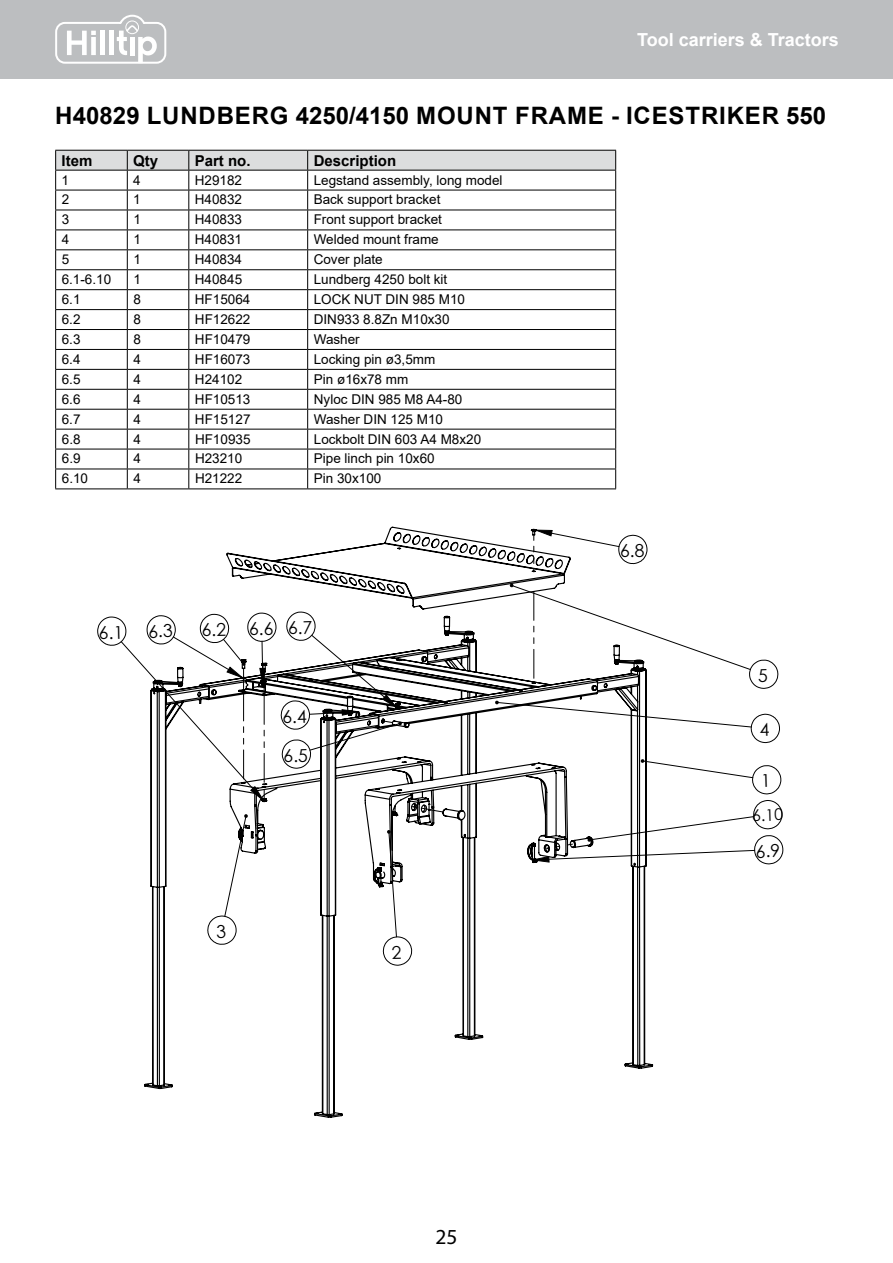
<style>
.page{position:relative;width:893px;height:1263px;background:#fff}
.page>*{position:absolute;margin:0;border:0;box-sizing:border-box;transform-origin:0 0}
.t1{font:700 24px "Arial";letter-spacing:.035em;color:#000}
.t2{font:21.45px "Myriad Pro";color:#000}
.t3{font:700 18px "Arial";color:#fff}
.t4{font:17.7px "Century Gothic";color:#000}
.t5{font:16.05px "Century Gothic";color:#000}
.t6{font:700 15px "Arial";color:#000}
.t7{font:13.5px "Arial";color:#000}
</style>
<div class="page">
<div style="left:0;top:0;width:893px;height:78px;background:#bcbec0"></div>
<svg style="left:55px;top:14px;width:112px;height:50px"></svg>
<svg style="left:55px;top:150px;width:561px;height:338px"></svg>
<hr style="left:55px;top:488px;width:72px;height:1px;background:#000">
<hr style="left:127px;top:488px;width:62px;height:1px;background:#000">
<hr style="left:189px;top:488px;width:119px;height:1px;background:#000">
<hr style="left:308px;top:488px;width:308px;height:1px;background:#000">
<svg style="left:120px;top:619px;width:635px;height:237px"></svg>
<svg style="left:143px;top:526px;width:512px;height:592px"></svg>
<svg style="left:587px;top:837px;width:5px;height:9px"></svg>
<svg style="left:412px;top:802px;width:32px;height:11px"></svg>
<svg style="left:381px;top:720px;width:12px;height:3px"></svg>
<svg style="left:533px;top:535px;width:1px;height:36px"></svg>
<svg style="left:533px;top:591px;width:1px;height:92px"></svg>
<svg style="left:544px;top:844px;width:17px;height:9px"></svg>
<svg style="left:243px;top:668px;width:1px;height:115px"></svg>
<svg style="left:567px;top:843px;width:6px;height:3px"></svg>
<svg style="left:264px;top:672px;width:1px;height:127px"></svg>
<svg style="left:392px;top:945px;width:9px;height:14px"></svg>
<svg style="left:217px;top:924px;width:8px;height:14px"></svg>
<svg style="left:149px;top:624px;width:23px;height:14px"></svg>
<svg style="left:202px;top:623px;width:24px;height:14px"></svg>
<svg style="left:284px;top:749px;width:23px;height:13px"></svg>
<svg style="left:283px;top:709px;width:24px;height:14px"></svg>
<svg style="left:621px;top:544px;width:23px;height:14px"></svg>
<h3 class="t3" style="left:637px;top:27px;width:203px">Tool carriers &amp; Tractors</h3>
<h1 class="t1" style="left:55px;top:98px;width:772px">H40829 Lundberg 4250/4150 Mount frame - Ic eStriker 550</h1>
<p class="t6" style="left:62px;top:150px;width:32px">Item</p>
<p class="t6" style="left:133px;top:150px;width:27px">Qty</p>
<p class="t6" style="left:195px;top:150px;width:55px">Part no.</p>
<p class="t6" style="left:314px;top:150px;width:84px">Description</p>
<p class="t7" style="left:62px;top:171px;width:9px">1</p>
<p class="t7" style="left:133px;top:171px;width:9px">4</p>
<p class="t7" style="left:195px;top:171px;width:49px">H29182</p>
<p class="t7" style="left:314px;top:171px;width:190px">Legstand assembly, long model</p>
<p class="t7" style="left:62px;top:190px;width:9px">2</p>
<p class="t7" style="left:133px;top:190px;width:9px">1</p>
<p class="t7" style="left:195px;top:190px;width:49px">H40832</p>
<p class="t7" style="left:314px;top:190px;width:128px">Back support bracket</p>
<p class="t7" style="left:62px;top:210px;width:9px">3</p>
<p class="t7" style="left:133px;top:210px;width:9px">1</p>
<p class="t7" style="left:195px;top:210px;width:49px">H40833</p>
<p class="t7" style="left:314px;top:210px;width:130px">Front support bracket</p>
<p class="t7" style="left:62px;top:230px;width:9px">4</p>
<p class="t7" style="left:133px;top:230px;width:9px">1</p>
<p class="t7" style="left:195px;top:230px;width:49px">H40831</p>
<p class="t7" style="left:314px;top:230px;width:127px">Welded mount frame</p>
<p class="t7" style="left:62px;top:250px;width:9px">5</p>
<p class="t7" style="left:133px;top:250px;width:9px">1</p>
<p class="t7" style="left:195px;top:250px;width:49px">H40834</p>
<p class="t7" style="left:314px;top:250px;width:71px">Cover plate</p>
<p class="t7" style="left:62px;top:270px;width:51px">6.1-6.10</p>
<p class="t7" style="left:133px;top:270px;width:9px">1</p>
<p class="t7" style="left:195px;top:270px;width:49px">H40845</p>
<p class="t7" style="left:314px;top:270px;width:135px">Lundberg 4250 bolt kit</p>
<p class="t7" style="left:62px;top:290px;width:20px">6.1</p>
<p class="t7" style="left:133px;top:290px;width:9px">8</p>
<p class="t7" style="left:195px;top:290px;width:57px">HF15064</p>
<p class="t7" style="left:314px;top:290px;width:19px">LOCK</p>
<p class="t7" style="left:354px;top:290px;width:10px">NUT</p>
<p class="t7" style="left:386px;top:290px;width:81px">DIN 985 M10</p>
<p class="t7" style="left:62px;top:310px;width:20px">6.2</p>
<p class="t7" style="left:133px;top:310px;width:9px">8</p>
<p class="t7" style="left:195px;top:310px;width:57px">HF12622</p>
<p class="t7" style="left:314px;top:310px;width:137px">DIN933 8.8Zn M10x30</p>
<p class="t7" style="left:62px;top:330px;width:20px">6.3</p>
<p class="t7" style="left:133px;top:330px;width:9px">8</p>
<p class="t7" style="left:195px;top:330px;width:57px">HF10479</p>
<p class="t7" style="left:314px;top:330px;width:48px">Washer</p>
<p class="t7" style="left:62px;top:350px;width:20px">6.4</p>
<p class="t7" style="left:133px;top:350px;width:9px">4</p>
<p class="t7" style="left:195px;top:350px;width:57px">HF16073</p>
<p class="t7" style="left:314px;top:350px;width:123px">Locking pin ø3,5mm</p>
<p class="t7" style="left:62px;top:370px;width:20px">6.5</p>
<p class="t7" style="left:133px;top:370px;width:9px">4</p>
<p class="t7" style="left:195px;top:370px;width:49px">H24102</p>
<p class="t7" style="left:314px;top:370px;width:96px">Pin ø16x78 mm</p>
<p class="t7" style="left:62px;top:390px;width:20px">6.6</p>
<p class="t7" style="left:133px;top:390px;width:9px">4</p>
<p class="t7" style="left:195px;top:390px;width:57px">HF10513</p>
<p class="t7" style="left:314px;top:390px;width:150px">Nyloc DIN 985 M8 A4-80</p>
<p class="t7" style="left:62px;top:410px;width:20px">6.7</p>
<p class="t7" style="left:133px;top:410px;width:9px">4</p>
<p class="t7" style="left:195px;top:410px;width:57px">HF15127</p>
<p class="t7" style="left:314px;top:410px;width:131px">Washer DIN 125 M10</p>
<p class="t7" style="left:62px;top:429px;width:20px">6.8</p>
<p class="t7" style="left:133px;top:429px;width:9px">4</p>
<p class="t7" style="left:195px;top:429px;width:57px">HF10935</p>
<p class="t7" style="left:314px;top:429px;width:169px">Lockbolt DIN 603 A4 M8x20</p>
<p class="t7" style="left:62px;top:449px;width:20px">6.9</p>
<p class="t7" style="left:133px;top:449px;width:9px">4</p>
<p class="t7" style="left:195px;top:449px;width:49px">H23210</p>
<p class="t7" style="left:314px;top:449px;width:122px">Pipe linch pin 10x60</p>
<p class="t7" style="left:62px;top:469px;width:28px">6.10</p>
<p class="t7" style="left:134px;top:469px;width:9px">4</p>
<p class="t7" style="left:195px;top:469px;width:49px">H21222</p>
<p class="t7" style="left:314px;top:469px;width:69px">Pin 30x100</p>
<h3 class="t4" style="left:249px;top:616px;width:65px;rotate:-1deg">6.6 6.7</h3>
<h2 class="t2" style="left:435px;top:1223px;width:24px">25</h2>
<p class="t5" style="left:752px;top:804px;width:33px;rotate:-1deg">6.10</p>
</div>
